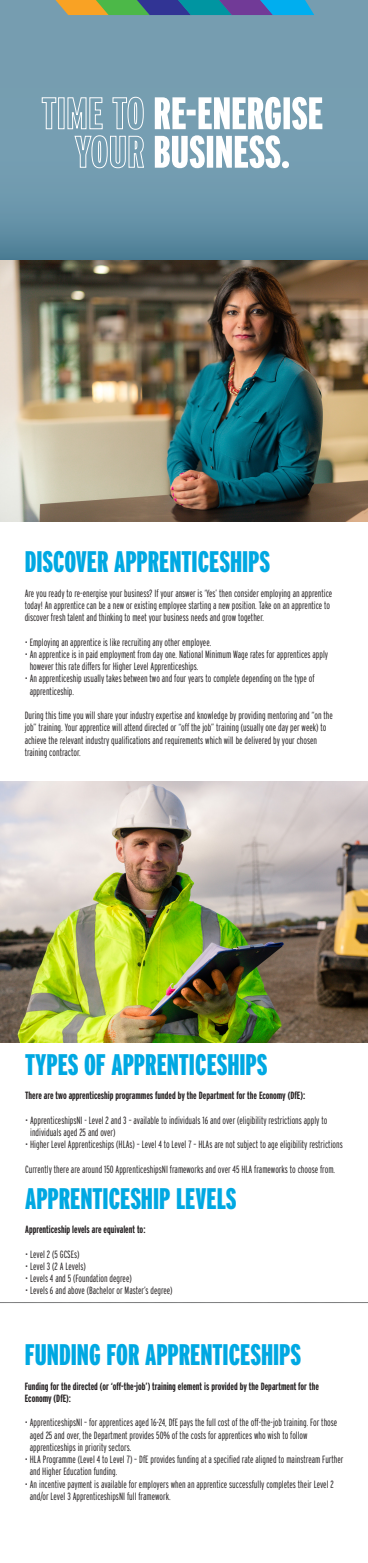
<style>
.page{position:relative;width:368px;height:1563px;background:#fff}
.page>*{position:absolute;margin:0;border:0;box-sizing:border-box;transform-origin:0 0}
.t1{font:900 29.75px "Interstate Compressed";color:#00a8e2}
.t2{font:300 10.5px/12.2px "Interstate Compressed";color:#231f20}
.t3{font:700 10.5px/12.2px "Interstate Compressed";color:#231f20}
</style>
<div class="page">
<svg style="left:0;top:1302px;width:368px;height:1px"></svg>
<svg style="left:0;top:781px;width:368px;height:1px"></svg>
<svg style="left:0;top:521px;width:368px;height:1px"></svg>
<svg style="left:0;top:1042px;width:368px;height:1px"></svg>
<svg style="left:0;top:0;width:367px;height:260px;background:#6d97ab"></svg>
<img style="left:0;top:782px;width:367px;height:260px">
<img style="left:0;top:260px;width:367px;height:261px">
<svg style="left:55px;top:0;width:262px;height:15px;background:#528389"></svg>
<svg style="left:154px;top:97px;width:168px;height:71px"></svg>
<svg style="left:41px;top:96px;width:103px;height:73px;background:#8aacbd"></svg>
<p class="t1" style="left:25px;top:545px;width:246px">DISCOVER APPRENTICESHIPS</p>
<p class="t2" style="left:25px;top:587px;width:308px">Are you ready to re-energise your business? If your answer is ‘Yes’ then consider employing an apprentice today! An apprentice can be a new or existing employee starting a new position. Take on an apprentice to discover fresh talent and thinking to meet your business needs and grow together.</p>
<p class="t2" style="left:25px;top:636px;width:188px">• Employing an apprentice is like recruiting any other employee.</p>
<p class="t2" style="left:30px;top:648px;width:299px;text-indent:-5px">• An apprentice is in paid employment from day one. National Minimum Wage rates for apprentices apply however this rate differs for Higher Level Apprenticeships.</p>
<p class="t2" style="left:30px;top:672px;width:286px;text-indent:-5px">• An apprenticeship usually takes between two and four years to complete depending on the type of apprenticeship.</p>
<p class="t2" style="left:25px;top:709px;width:309px">During this time you will share your industry expertise and knowledge by providing mentoring and “on the job” training. Your apprentice will attend directed or “off the job” training (usually one day per week) to achieve the relevant industry qualifications and requirements which will be delivered by your chosen training contractor.</p>
<p class="t1" style="left:25px;top:1048px;width:243px">TYPES OF APPRENTICESHIPS</p>
<p class="t3" style="left:25px;top:1089px;width:281px">There are two apprenticeship programmes funded by the Department for the Economy (DfE):</p>
<p class="t2" style="left:30px;top:1114px;width:298px;text-indent:-5px">• ApprenticeshipsNI - Level 2 and 3 – available to individuals 16 and over (eligibility restrictions apply to individuals aged 25 and over)</p>
<p class="t2" style="left:25px;top:1138px;width:318px">• Higher Level Apprenticeships (HLAs) – Level 4 to Level 7 – HLAs are not subject to age eligibility restrictions</p>
<p class="t2" style="left:25px;top:1163px;width:311px">Currently there are around 150 ApprenticeshipsNI frameworks and over 45 HLA frameworks to choose from.</p>
<p class="t1" style="left:25px;top:1181px;width:212px">APPRENTICESHIP LEVELS</p>
<p class="t3" style="left:25px;top:1223px;width:122px">Apprenticeship levels are equivalent to:</p>
<p class="t2" style="left:25px;top:1247px;width:56px">• Level 2 (5 GCSEs)</p>
<p class="t2" style="left:25px;top:1260px;width:62px">• Level 3 (2 A Levels)</p>
<p class="t2" style="left:25px;top:1272px;width:108px">• Levels 4 and 5 (Foundation degree)</p>
<p class="t2" style="left:25px;top:1284px;width:148px">• Levels 6 and above (Bachelor or Master’s degree)</p>
<p class="t1" style="left:25px;top:1338px;width:277px">FUNDING FOR APPRENTICESHIPS</p>
<p class="t3" style="left:25px;top:1379px;width:295px">Funding for the directed (or ‘off-the-job’) training element is provided by the Department for the<br>Economy (DfE):</p>
<p class="t2" style="left:30px;top:1416px;width:308px;text-indent:-5px">• ApprenticeshipsNI – for apprentices aged 16-24, DfE pays the full cost of the off-the-job training. For those aged 25 and over, the Department provides 50% of the costs for apprentices who wish to follow apprenticeships in priority sectors.</p>
<p class="t2" style="left:30px;top:1453px;width:314px;text-indent:-5px">• HLA Programme (Level 4 to Level 7) – DfE provides funding at a specified rate aligned to mainstream Further and Higher Education funding.</p>
<p class="t2" style="left:30px;top:1477px;width:305px;text-indent:-5px">• An incentive payment is available for employers when an apprentice successfully completes their Level 2 and/or Level 3 ApprenticeshipsNI full framework.</p>
</div>
